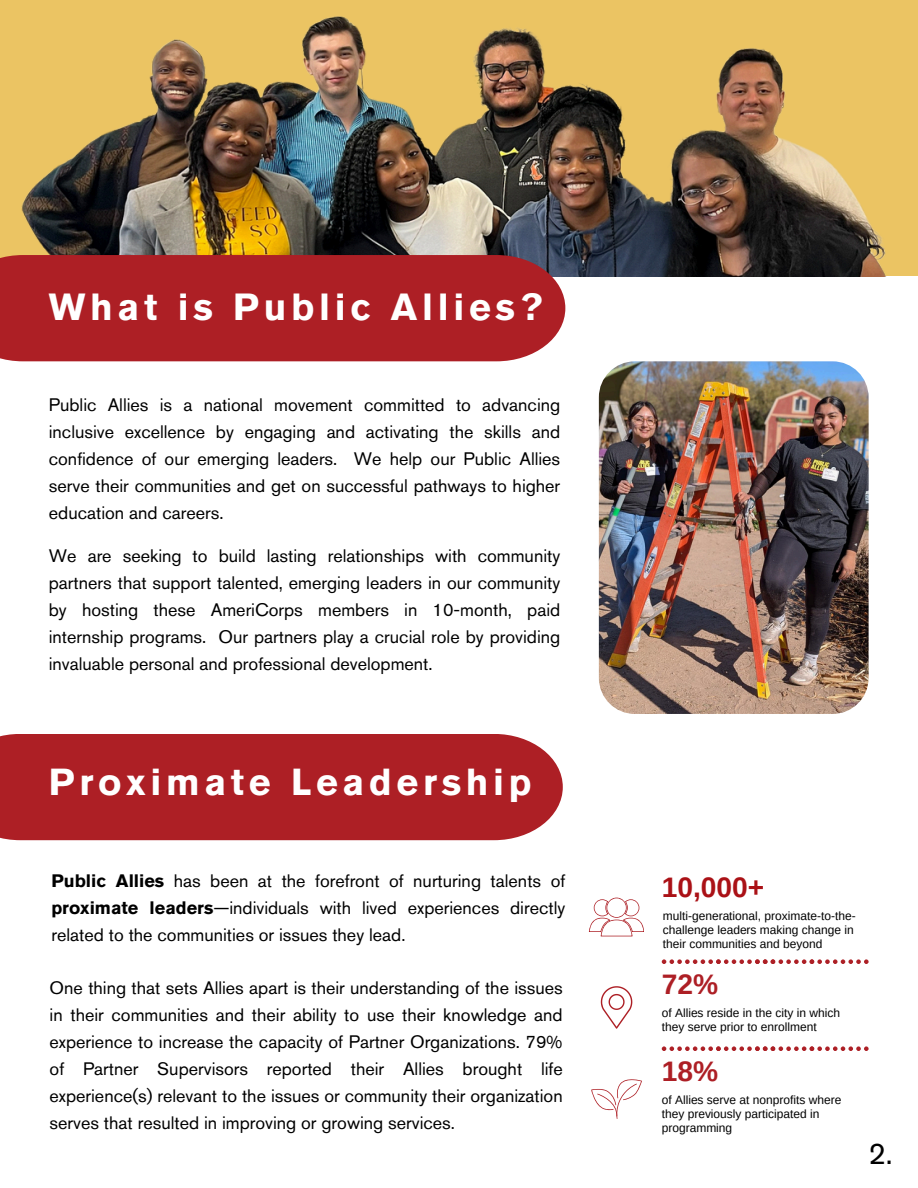
<style>
.page{position:relative;width:918px;height:1188px;background:#fff}
.page>*{position:absolute;margin:0;border:0;box-sizing:border-box;transform-origin:0 0}
.t1{font:700 37.5px "Akzidenz Grotesk Pro";letter-spacing:.125em;color:#fff}
.t2{font:30px "Akzidenz Grotesk Pro";color:#000}
.t3{font:700 28.2px "Arimo";color:#aa1116}
.t4{font:700 28.2px "Arimo";color:#ad1f25}
.t5{font:18px/27.2px "Akzidenz Grotesk Pro";color:#000;text-align:justify}
.t6{font:12px/14px "Arimo";color:#000}
.s1{font-weight:700}
</style>
<div class="page">
<img style="left:0;top:0;width:918px;height:276px">
<svg style="left:662px;top:959px;width:206px;height:5px"></svg>
<svg style="left:662px;top:1046px;width:206px;height:5px"></svg>
<svg style="left:589px;top:898px;width:55px;height:38px"></svg>
<svg style="left:601px;top:986px;width:31px;height:43px"></svg>
<svg style="left:591px;top:1079px;width:51px;height:40px"></svg>
<div style="left:0;top:255px;width:565px;height:106px;background:#ad1f25"></div>
<div style="left:0;top:734px;width:563px;height:106px;background:#ad1f25"></div>
<img style="left:599px;top:361px;width:270px;height:352px;border-radius:36px">
<p class="t1" style="left:49px;top:283px;width:495px">What is Public Allies?</p>
<p class="t5" style="left:49px;top:391px;width:513px">Public Allies is a national movement committed to advancing inclusive excellence by engaging and activating the skills and confidence of our emerging leaders. We help our Public Allies serve their communities and get on successful pathways to higher education and careers.</p>
<h1 class="t5" style="left:49px;top:542px;width:513px">We are seeking to build lasting relationships with community partners that support talented, emerging leaders in our community by hosting these AmeriCorps members in 10-month, paid internship programs. Our partners play a crucial role by providing invaluable personal and professional development.</h1>
<p class="t1" style="left:49px;top:767px;width:484px">Proximate Leadership</p>
<p class="t5" style="left:51px;top:869px;width:515px"><span class="s1">Public Allies</span> has been at the forefront of nurturing talents of <span class="s1">proximate leaders</span>—individuals with lived experiences directly related to the communities or issues they lead.</p>
<p class="t5" style="left:50px;top:976px;width:515px">One thing that sets Allies apart is their understanding of the issues in their communities and their ability to use their knowledge and experience to increase the capacity of Partner Organizations. 79% of Partner Supervisors reported their Allies brought life experience(s) relevant to the issues or community their organization serves that resulted in improving or growing services.</p>
<h4 class="t3" style="left:662px;top:871px;width:104px">10,000+</h4>
<h4 class="t6" style="left:663px;top:908px;width:194px">multi-generational, proximate-to-the&shy;challenge leaders making change in their communities and beyond</h4>
<p class="t4" style="left:662px;top:968px;width:58px">72%</p>
<h1 class="t6" style="left:662px;top:1006px;width:180px">of Allies reside in the city in which they serve prior to enrollment</h1>
<h4 class="t4" style="left:662px;top:1055px;width:58px">18%</h4>
<h4 class="t6" style="left:662px;top:1093px;width:181px">of Allies serve at nonprofits where they previously participated in programming</h4>
<h2 class="t2" style="left:868px;top:1134px;width:26px">2.</h2>
</div>
